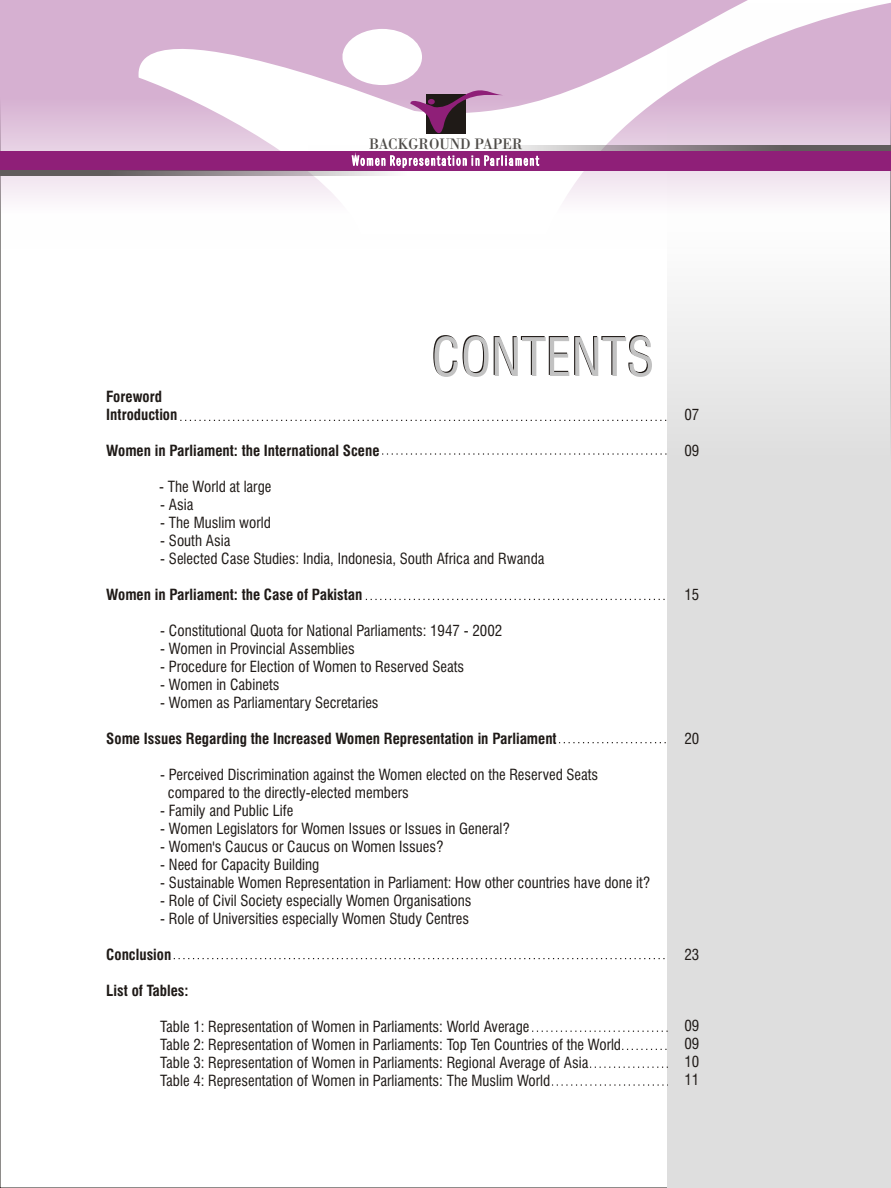
<style>
.page{position:relative;width:891px;height:1188px;background:#fff}
.page>*{position:absolute;margin:0;border:0;box-sizing:border-box;transform-origin:0 0}
.t1{font:51.75px "Swis 721 Cn BT";color:#1f1a17}
.t2{font:15.75px "Bodoni BT";color:#4d4a47;scale:.93 1}
.t3{font:15px/18px "Swis 721 Cn BT";color:#1f1a17}
.t4{font:700 15px/18px "Swis 721 Cn BT";color:#1f1a17}
.t5{font:13.2px "News Goth X Cn BT";letter-spacing:.12em;color:#fff}
</style>
<div class="page">
<svg style="left:0;top:0;width:131px;height:249px;fill:#dab8d6"></svg>
<svg style="left:131px;top:0;width:760px;height:202px"></svg>
<svg style="left:410px;top:89px;width:96px;height:53px"></svg>
<div style="left:0;top:151px;width:891px;height:19px;background:#8f1f78"></div>
<svg style="left:0;top:170px;width:583px;height:5px"></svg>
<svg style="left:308px;top:146px;width:360px;height:5px"></svg>
<svg style="left:668px;top:3px;width:223px;height:1185px;fill:#dedede"></svg>
<svg style="left:180px;top:420px;width:488px;height:1px"></svg>
<svg style="left:382px;top:453px;width:286px;height:2px"></svg>
<svg style="left:366px;top:599px;width:302px;height:1px"></svg>
<svg style="left:559px;top:742px;width:109px;height:1px"></svg>
<svg style="left:174px;top:958px;width:494px;height:1px"></svg>
<svg style="left:532px;top:1031px;width:136px;height:1px"></svg>
<svg style="left:622px;top:1049px;width:46px;height:1px"></svg>
<svg style="left:590px;top:1067px;width:78px;height:1px"></svg>
<svg style="left:552px;top:1084px;width:116px;height:2px"></svg>
<p class="t2" style="left:369px;top:138px;width:167px">BACKGROUND PAPER</p>
<p class="t5" style="left:352px;top:155px;width:188px">Women Representation in Parliament</p>
<h1 class="t1" style="left:431px;top:336px;width:224px">CONTENTS</h1>
<p class="t4" style="left:106px;top:389px;width:73px">Foreword<br>Introduction</p>
<p class="t4" style="left:106px;top:443px;width:275px">Women in Parliament: the International Scene</p>
<p class="t3" style="left:159px;top:479px;width:114px">- The World at large</p>
<p class="t3" style="left:160px;top:497px;width:35px">- Asia</p>
<p class="t3" style="left:160px;top:515px;width:112px">- The Muslim world</p>
<p class="t3" style="left:160px;top:533px;width:72px">- South Asia</p>
<p class="t3" style="left:160px;top:551px;width:386px">- Selected Case Studies: India, Indonesia, South Africa and Rwanda</p>
<p class="t4" style="left:106px;top:587px;width:258px">Women in Parliament: the Case of Pakistan</p>
<p class="t3" style="left:160px;top:623px;width:344px">- Constitutional Quota for National Parliaments: 1947 - 2002</p>
<p class="t3" style="left:160px;top:641px;width:196px">- Women in Provincial Assemblies</p>
<p class="t3" style="left:160px;top:659px;width:305px">- Procedure for Election of Women to Reserved Seats</p>
<p class="t3" style="left:160px;top:677px;width:121px">- Women in Cabinets</p>
<p class="t3" style="left:160px;top:695px;width:220px">- Women as Parliamentary Secretaries</p>
<p class="t4" style="left:106px;top:731px;width:452px">Some Issues Regarding the Increased Women Representation in Parliament</p>
<p class="t3" style="left:168px;top:767px;width:432px;text-indent:-7px">- Perceived Discrimination against the Women elected on the Reserved Seats compared to the directly-elected members</p>
<p class="t3" style="left:160px;top:803px;width:135px">- Family and Public Life</p>
<p class="t3" style="left:160px;top:821px;width:351px">- Women Legislators for Women Issues or Issues in General?</p>
<p class="t3" style="left:160px;top:839px;width:285px">- Women's Caucus or Caucus on Women Issues?</p>
<p class="t3" style="left:160px;top:857px;width:161px">- Need for Capacity Building</p>
<p class="t3" style="left:160px;top:875px;width:492px">- Sustainable Women Representation in Parliament: How other countries have done it?</p>
<p class="t3" style="left:160px;top:893px;width:313px">- Role of Civil Society especially Women Organisations</p>
<p class="t3" style="left:160px;top:911px;width:310px">- Role of Universities especially Women Study Centres</p>
<p class="t4" style="left:106px;top:947px;width:67px">Conclusion</p>
<p class="t4" style="left:106px;top:983px;width:84px">List of Tables:</p>
<p class="t3" style="left:160px;top:1019px;width:462px">Table 1: Representation of Women in Parliaments: World Average<br>Table 2: Representation of Women in Parliaments: Top Ten Countries of the World Table 3: Representation of Women in Parliaments: Regional Average of Asia Table 4: Representation of Women in Parliaments: The Muslim World</p>
<p class="t3" style="left:684px;top:407px;width:16px">07</p>
<p class="t3" style="left:684px;top:443px;width:16px">09</p>
<p class="t3" style="left:684px;top:587px;width:16px">15</p>
<p class="t3" style="left:684px;top:731px;width:16px">20</p>
<p class="t3" style="left:684px;top:947px;width:16px">23</p>
<p class="t3" style="left:684px;top:1019px;width:16px;text-align:justify">09<br>09<br>10<br>11</p>
</div>
